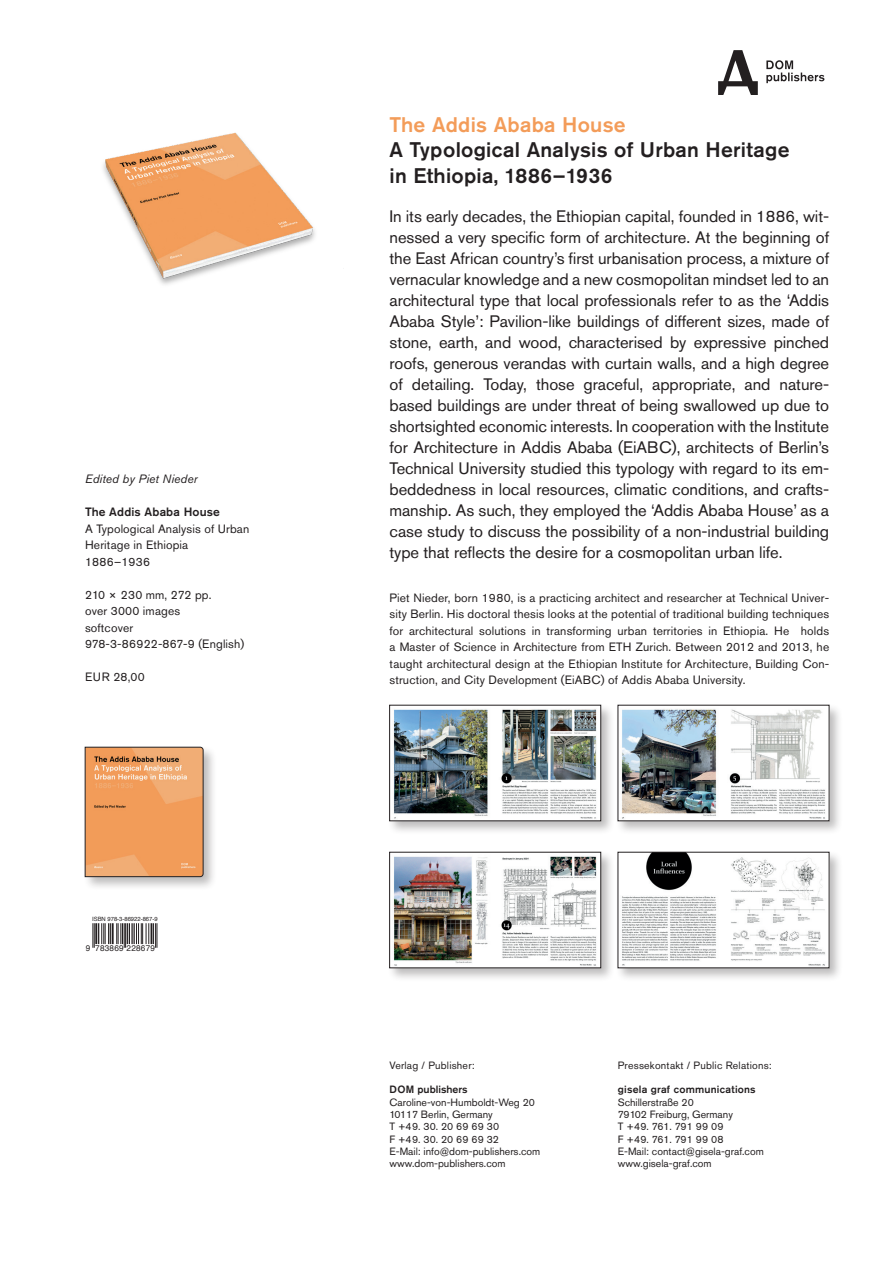
<style>
.page{position:relative;width:893px;height:1263px;background:#fff}
.page>*{position:absolute;margin:0;border:0;box-sizing:border-box;transform-origin:0 0}
.t1{font:500 21px/25.2px "Akzidenz Grotesk Pro";letter-spacing:.01em;color:#231f20}
.t2{font:500 21px "Akzidenz Grotesk Pro";letter-spacing:.01em;color:#f39c59}
.t3{font:16.5px/21px "Akzidenz Grotesk Pro";letter-spacing:-.005em;color:#231f20;text-align:justify}
.t4{font:12px/16.5px "Akzidenz Grotesk Pro";letter-spacing:.01em;color:#231f20}
.t5{font:italic 12px "Akzidenz Grotesk Pro";letter-spacing:.01em;color:#231f20}
.t6{font:500 12px "Akzidenz Grotesk Pro";letter-spacing:.01em;color:#231f20}
.t7{font:10.5px/12.3px "Akzidenz Grotesk Pro";color:#231f20}
.t8{font:10.5px "Akzidenz Grotesk Pro";letter-spacing:.02em;color:#231f20}
.t9{font:500 10.5px "Akzidenz Grotesk Pro";letter-spacing:.02em;color:#231f20}
.t10{font:500 10.5px "Akzidenz Grotesk Pro";color:#231f20}
.t11{font:8.25px "Helvetica";letter-spacing:.025em;color:#231f20}
.t12{font:5.85px "Helvetica";color:#231f20}
</style>
<div class="page">
<div style="left:387px;top:703px;width:228px;height:132px;background:#231f20;opacity:.3"></div>
<img style="left:391px;top:707px;width:208px;height:112px">
<div style="left:389px;top:705px;width:212px;height:116px;border:1px solid #231f20"></div>
<div style="left:387px;top:850px;width:228px;height:132px;background:#231f20;opacity:.3"></div>
<img style="left:391px;top:854px;width:208px;height:112px">
<div style="left:389px;top:852px;width:212px;height:116px;border:1px solid #231f20"></div>
<div style="left:616px;top:703px;width:227px;height:132px;background:#231f20;opacity:.3"></div>
<img style="left:620px;top:707px;width:207px;height:112px">
<div style="left:616px;top:850px;width:227px;height:132px;background:#231f20;opacity:.3"></div>
<img style="left:620px;top:854px;width:207px;height:112px">
<svg style="left:93px;top:923px;width:37px;height:25px"></svg>
<hr style="left:131px;top:923px;width:2px;height:21px;background:#231f20">
<hr style="left:133px;top:923px;width:2px;height:21px;background:#231f20">
<svg style="left:136px;top:923px;width:22px;height:25px"></svg>
<svg style="left:718px;top:50px;width:40px;height:45px"></svg>
<svg style="left:766px;top:60px;width:58px;height:23px"></svg>
<div style="left:83px;top:745px;width:134px;height:146px;background:#231f20;opacity:.3"></div>
<svg style="left:85px;top:747px;width:118px;height:130px;background:#ea9d61"></svg>
<img style="left:103px;top:132px;width:212px;height:153px">
<p class="t5" style="left:85px;top:471px;width:114px">Edited by Piet Nieder</p>
<p class="t6" style="left:85px;top:504px;width:136px">The Addis Ababa House</p>
<p class="t4" style="left:85px;top:520px;width:166px">A Typological Analysis of Urban<br>Heritage in Ethiopia<br>1886–1936</p>
<p class="t4" style="left:85px;top:586px;width:161px">210 × 230 mm, 272 pp.<br>over 3000 images<br>softcover<br>978-3-86922-867-9 (English)</p>
<p class="t4" style="left:85px;top:669px;width:61px">EUR 28,00</p>
<p class="t12" style="left:92px;top:915px;width:67px">ISBN 978-3-86922-867-9</p>
<p class="t11" style="left:86px;top:941px;width:71px">9 783869 228679</p>
<p class="t2" style="left:389px;top:111px;width:238px">The Addis Ababa House</p>
<p class="t1" style="left:389px;top:137px;width:402px">A Typological Analysis of Urban Heritage in Ethiopia, 1886–1936</p>
<p class="t3" style="left:389px;top:206px;width:441px">In its early decades, the Ethiopian capital, founded in 1886, wit&shy;nessed a very specific form of architecture. At the beginning of the East African country’s first urbanisation process, a mixture of vernacular knowledge and a new cosmopolitan mindset led to an architectural type that local professionals refer to as the ‘Addis Ababa Style’: Pavilion-like buildings of different sizes, made of stone, earth, and wood, characterised by expressive pinched roofs, generous verandas with curtain walls, and a high degree of detailing. Today, those graceful, appropriate, and nature&shy;based buildings are under threat of being swallowed up due to shortsighted economic interests. In cooperation with the Institute for Architecture in Addis Ababa (EiABC), architects of Berlin’s Technical University studied this typology with regard to its em&shy;beddedness in local resources, climatic conditions, and crafts&shy;manship. As such, they employed the ‘Addis Ababa House’ as a case study to discuss the possibility of a non-industrial building type that reflects the desire for a cosmopolitan urban life.</p>
<p class="t4" style="left:389px;top:589px;width:441px;text-align:justify">Piet Nieder, born 1980, is a practicing architect and researcher at Technical Univer&shy;sity Berlin. His doctoral thesis looks at the potential of traditional building techniques for architectural solutions in transforming urban territories in Ethiopia. He holds a Master of Science in Architecture from ETH Zurich. Between 2012 and 2013, he taught architectural design at the Ethiopian Institute for Architecture, Building Con&shy;struction, and City Development (EiABC) of Addis Ababa University.</p>
<p class="t8" style="left:389px;top:1058px;width:87px">Verlag / Publisher:</p>
<p class="t10" style="left:389px;top:1083px;width:80px">DOM publishers</p>
<p class="t7" style="left:389px;top:1096px;width:152px">Caroline-von-Humboldt-Weg 20<br>10117 Berlin, Germany<br>T +49. 30. 20 69 69 30<br>F +49. 30. 20 69 69 32<br>E-Mail: info@dom-publishers.com www.dom-publishers.com</p>
<p class="t8" style="left:618px;top:1058px;width:155px">Pressekontakt / Public Relations:</p>
<p class="t9" style="left:618px;top:1083px;width:139px">gisela graf communications</p>
<p class="t7" style="left:618px;top:1096px;width:148px">Schillerstraße 20<br>79102 Freiburg, Germany<br>T +49. 761. 791 99 09<br>F +49. 761. 791 99 08<br>E-Mail: contact@gisela-graf.com www.gisela-graf.com</p>
</div>
